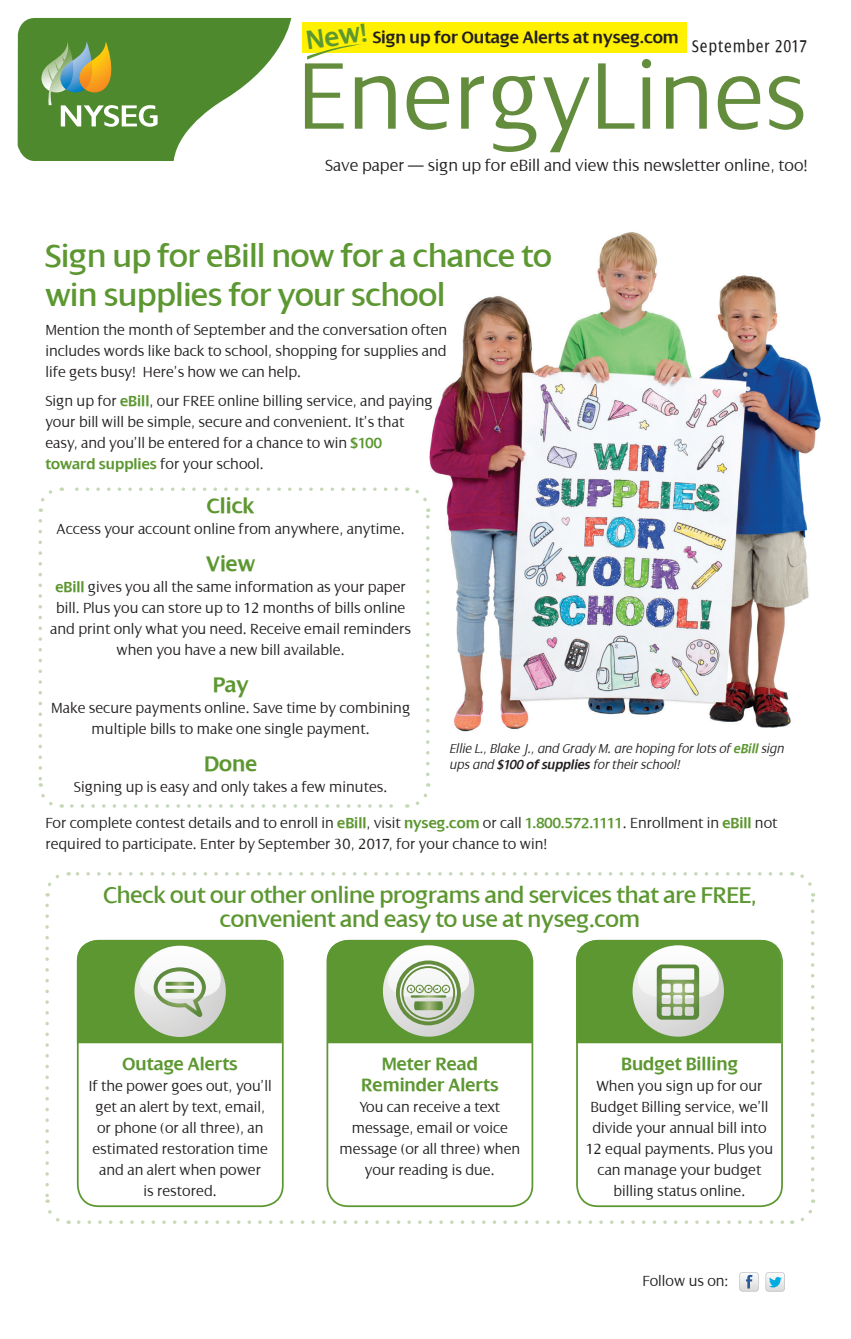
<style>
.page{position:relative;width:851px;height:1339px;background:#fff}
.page>*{position:absolute;margin:0;border:0;box-sizing:border-box;transform-origin:0 0}
.t1{font:300 102.02px "Dialog";color:#638d3d}
.t2{font:34.12px/38.5px "Dialog";letter-spacing:-.01em;color:#5c9731}
.t3{font:600 28px "Dialog";color:#5c9731}
.t4{font:24.5px/24.5px "Dialog";letter-spacing:-.01em;color:#5c9731;text-align:center}
.t5{font:600 22.75px "Dialog";color:#5c9731}
.t6{font:600 19.25px/21px "Dialog";color:#5c9731;text-align:center}
.t7{font:condensed 18.38px "Dialog";letter-spacing:.07em;color:#231f20}
.t8{font:600 18.03px "Dialog";color:#231f20}
.t9{font:300 17.5px "Dialog";color:#231f20}
.t10{font:300 15.75px/21px "Dialog";color:#231f20;text-align:center}
.t11{font:italic 300 14px/16.8px "Dialog";color:#231f20}
.s1{font-weight:600;color:#5c9731}
.s2{font-weight:600}
</style>
<div class="page">
<svg style="left:45px;top:875px;width:14px;height:21px"></svg>
<svg style="left:45px;top:905px;width:24px;height:319px"></svg>
<svg style="left:79px;top:1199px;width:737px;height:25px"></svg>
<svg style="left:791px;top:872px;width:23px;height:318px"></svg>
<svg style="left:68px;top:872px;width:713px;height:3px"></svg>
<img style="left:429px;top:232px;width:392px;height:500px">
<svg style="left:18px;top:18px;width:273px;height:143px"></svg>
<div style="left:302px;top:22px;width:384px;height:31px;background:#fff101"></div>
<svg style="left:307px;top:44px;width:54px;height:16px"></svg>
<svg style="left:739px;top:1272px;width:19px;height:19px"></svg>
<svg style="left:765px;top:1272px;width:19px;height:19px"></svg>
<div style="left:77px;top:940px;width:207px;height:267px;border:2px solid #5c9731;border-radius:21px"></div>
<svg style="left:77px;top:940px;width:205px;height:103px;background:#84ae65"></svg>
<hr style="left:166px;top:982px;width:28px;height:3px;background:#fff">
<svg style="left:166px;top:989px;width:28px;height:4px"></svg>
<div style="left:576px;top:940px;width:206px;height:267px;border:2px solid #5c9731;border-radius:21px"></div>
<svg style="left:576px;top:940px;width:205px;height:103px;background:#82ac62"></svg>
<div style="left:326px;top:940px;width:207px;height:267px;border:2px solid #5c9731;border-radius:21px"></div>
<svg style="left:327px;top:940px;width:205px;height:103px;background:#7faa5f"></svg>
<svg style="left:72px;top:804px;width:321px;height:4px"></svg>
<svg style="left:38px;top:490px;width:15px;height:22px"></svg>
<svg style="left:38px;top:521px;width:24px;height:287px"></svg>
<svg style="left:407px;top:783px;width:24px;height:25px"></svg>
<svg style="left:407px;top:486px;width:23px;height:288px"></svg>
<svg style="left:61px;top:487px;width:335px;height:4px"></svg>
<h3 class="t3" style="left:304px;top:25px;width:63px;rotate:-8deg">New!</h3>
<p class="t8" style="left:372px;top:27px;width:307px">Sign up for Outage Alerts at nyseg.com</p>
<p class="t7" style="left:692px;top:36px;width:116px">September 2017</p>
<h1 class="t1" style="left:297px;top:40px;width:511px">EnergyLines</h1>
<p class="t9" style="left:325px;top:156px;width:484px">Save paper — sign up for eBill and view this newsletter online, too!</p>
<h2 class="t2" style="left:45px;top:237px;width:508px">Sign up for eBill now for a chance to win supplies for your school</h2>
<p class="t10" style="left:45px;top:319px;width:403px;text-align:justify">Mention the month of September and the conversation often includes words like back to school, shopping for supplies and life gets busy! Here’s how we can help.</p>
<p class="t10" style="left:45px;top:390px;width:389px;text-align:left">Sign up for <span class="s1">eBill</span>, our FREE online billing service, and paying your bill will be simple, secure and convenient. It’s that easy, and you’ll be entered for a chance to win <span class="s1">$100 toward supplies</span> for your school.</p>
<h3 class="t5" style="left:207px;top:494px;width:49px">Click</h3>
<p class="t10" style="left:57px;top:519px;width:349px">Access your account online from anywhere, anytime.</p>
<h3 class="t5" style="left:206px;top:551px;width:50px">View</h3>
<p class="t10" style="left:50px;top:576px;width:362px"><span class="s1">eBill</span> gives you all the same information as your paper bill. Plus you can store up to 12 months of bills online and print only what you need. Receive email reminders when you have a new bill available.</p>
<h3 class="t5" style="left:213px;top:672px;width:37px">Pay</h3>
<p class="t10" style="left:51px;top:697px;width:361px">Make secure payments online. Save time by combining multiple bills to make one single payment.</p>
<h3 class="t5" style="left:204px;top:751px;width:55px">Done</h3>
<p class="t10" style="left:74px;top:776px;width:315px">Signing up is easy and only takes a few minutes.</p>
<p class="t11" style="left:449px;top:740px;width:336px">Ellie L., Blake J., and Grady M. are hoping for lots of <span class="s1">eBill</span> sign ups and <span class="s2">$100 of supplies</span> for their school!</p>
<p class="t10" style="left:45px;top:813px;width:733px;text-align:left">For complete contest details and to enroll in <span class="s1">eBill</span>, visit <span class="s1">nyseg.com</span> or call <span class="s1">1.800.572.1111</span>. Enrollment in <span class="s1">eBill</span> not required to participate. Enter by September 30, 2017, for your chance to win!</p>
<h3 class="t4" style="left:103px;top:883px;width:654px">Check out our other online programs and services that are FREE, convenient and easy to use at nyseg.com</h3>
<p class="t6" style="left:123px;top:1053px;width:117px">Outage Alerts</p>
<p class="t10" style="left:89px;top:1075px;width:184px">If the power goes out, you’ll get an alert by text, email, or phone (or all three), an estimated restoration time and an alert when power<br>is restored.</p>
<p class="t6" style="left:361px;top:1053px;width:139px">Meter Read<br>Reminder Alerts</p>
<p class="t10" style="left:339px;top:1096px;width:182px">You can receive a text message, email or voice message (or all three) when your reading is due.</p>
<p class="t6" style="left:621px;top:1053px;width:118px">Budget Billing</p>
<p class="t10" style="left:586px;top:1075px;width:189px">When you sign up for our<br>Budget Billing service, we’ll divide your annual bill into<br>12 equal payments. Plus you can manage your budget billing status online.</p>
<p class="t10" style="left:642px;top:1270px;width:88px">Follow us on:</p>
</div>
